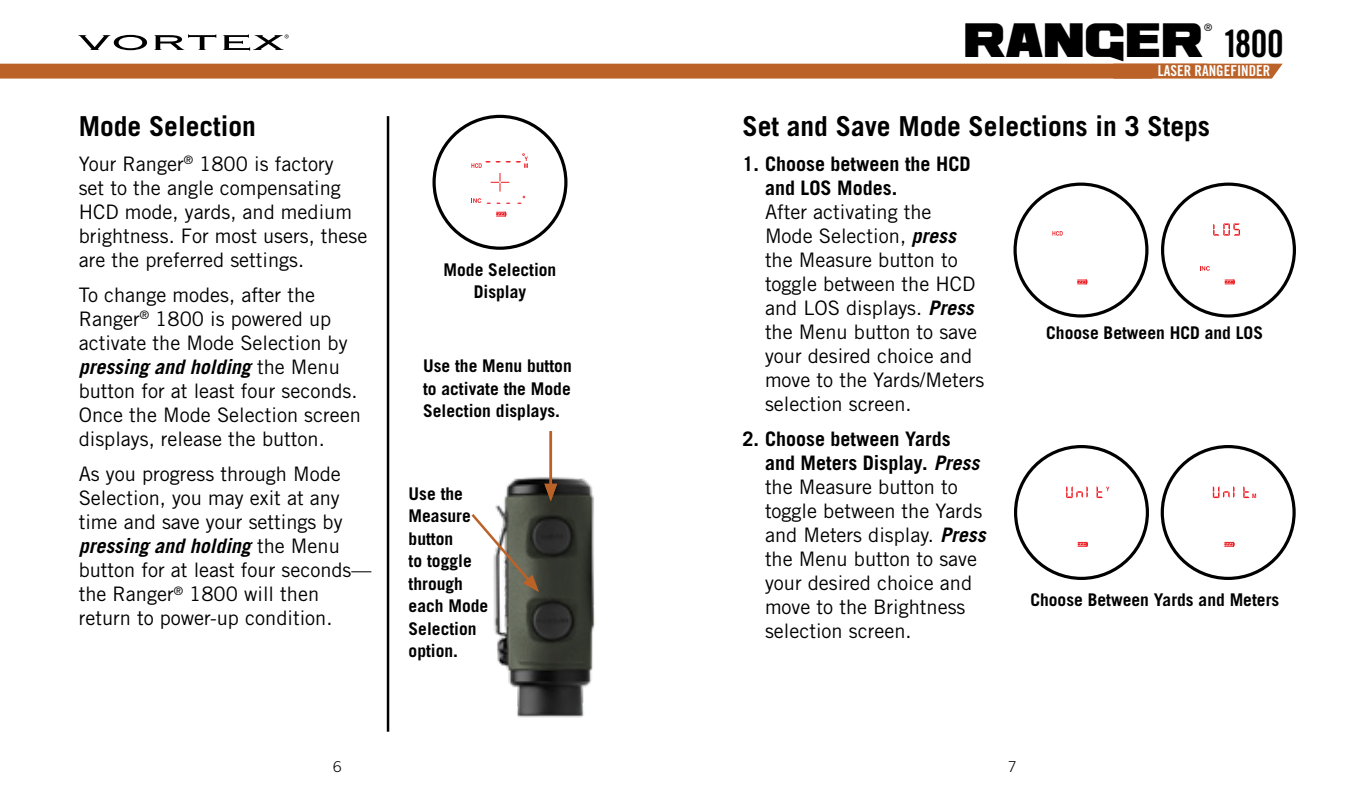
<style>
.page{position:relative;width:1350px;height:810px;background:#fff}
.page>*{position:absolute;margin:0;border:0;box-sizing:border-box;transform-origin:0 0}
.t1{font:37.5px "Ash";color:#000}
.t2{font:700 27.5px "Trade Gothic LT Std";color:#000}
.t3{font:20px/24px "Trade Gothic LT Std";color:#000}
.t4{font:700 20px/24px "Trade Gothic LT Std";color:#000}
.t5{font:700 17.5px/22.5px "Trade Gothic LT Std";color:#000}
.t6{font:15px "Trade Gothic LT Std Bd Cn 20";color:#fff}
.t7{font:300 15px "Trade Gothic LT Std";color:#000}
.t8{font:10.25px "Trade Gothic LT Std Cn 18";color:#000}
.s1{font-weight:700;font-style:italic}
.s2{font-family:"Trade Gothic LT Std Bd Cn 20"}
.s3{font-weight:700}
</style>
<div class="page">
<img style="left:493px;top:462px;width:102px;height:256px">
<svg style="left:0;top:64px;width:1283px;height:15px;background:#bd672e"></svg>
<svg style="left:78px;top:34px;width:211px;height:17px"></svg>
<svg style="left:471px;top:511px;width:68px;height:81px"></svg>
<hr style="left:387px;top:116px;width:2px;height:616px;background:#000">
<svg style="left:1014px;top:445px;width:135px;height:135px"></svg>
<svg style="left:1161px;top:445px;width:135px;height:135px"></svg>
<svg style="left:1161px;top:183px;width:135px;height:135px"></svg>
<svg style="left:1014px;top:183px;width:135px;height:135px"></svg>
<hr style="left:550px;top:431px;width:2px;height:57px;background:#bb6228">
<svg style="left:544px;top:484px;width:13px;height:17px"></svg>
<svg style="left:433px;top:115px;width:135px;height:135px"></svg>
<h2 class="t2" style="left:79px;top:109px;width:179px">Mode Selection</h2>
<p class="t3" style="left:79px;top:151px;width:290px">Your Ranger<sup>®</sup> 1800 is factory<br>set to the angle compensating<br>HCD mode, yards, and medium brightness. For most users, these are the preferred settings.</p>
<p class="t3" style="left:79px;top:283px;width:284px">To change modes, after the<br>Ranger<sup>®</sup> 1800 is powered up activate the Mode Selection by <span class="s1">pressing and holding</span> the Menu button for at least four seconds.<br>Once the Mode Selection screen displays, release the button.</p>
<p class="t3" style="left:79px;top:462px;width:294px">As you progress through Mode<br>Selection, you may exit at any time and save your settings by <span class="s1">pressing and holding</span> the Menu button for at least four seconds— the Ranger<sup>®</sup> 1800 will then return to power-up condition.</p>
<p class="t5" style="left:444px;top:258px;width:114px;text-align:center">Mode Selection<br>Display</p>
<p class="t5" style="left:423px;top:355px;width:150px;text-align:justify">Use the Menu button to activate the Mode Selection displays.</p>
<p class="t5" style="left:409px;top:482px;width:81px">Use the<br>Measure button<br>to toggle through each Mode<br>Selection option.</p>
<h1 class="t1" style="left:965px;top:19px;width:320px">RANGER <span class="s2">1800</span></h1>
<p class="t8" style="left:1204px;top:22px;width:10px">®</p>
<p class="t6" style="left:1158px;top:62px;width:114px">LASER RANGEFINDER</p>
<h2 class="t2" style="left:742px;top:109px;width:469px">Set and Save Mode Selections in 3 Steps</h2>
<p class="t4" style="left:765px;top:151px;width:207px;text-indent:-22px">1. Choose between the HCD and LOS Modes.</p>
<p class="t3" style="left:765px;top:199px;width:221px">After activating the<br>Mode Selection, <span class="s1">press </span>the Measure button to toggle between the HCD and LOS displays. <span class="s1">Press </span>the Menu button to save your desired choice and move to the Yards/Meters selection screen.</p>
<p class="t3" style="left:765px;top:427px;width:222px;text-indent:-22px"><span class="s3">2. Choose between Yards<br>and Meters Display.</span> <span class="s1">Press </span>the Measure button to toggle between the Yards and Meters display. <span class="s1">Press </span>the Menu button to save your desired choice and move to the Brightness selection screen.</p>
<p class="t5" style="left:1046px;top:321px;width:218px">Choose Between HCD and LOS</p>
<p class="t5" style="left:1030px;top:588px;width:250px">Choose Between Yards and Meters</p>
<p class="t7" style="left:333px;top:758px;width:10px">6</p>
<p class="t7" style="left:1008px;top:758px;width:10px">7</p>
</div>
